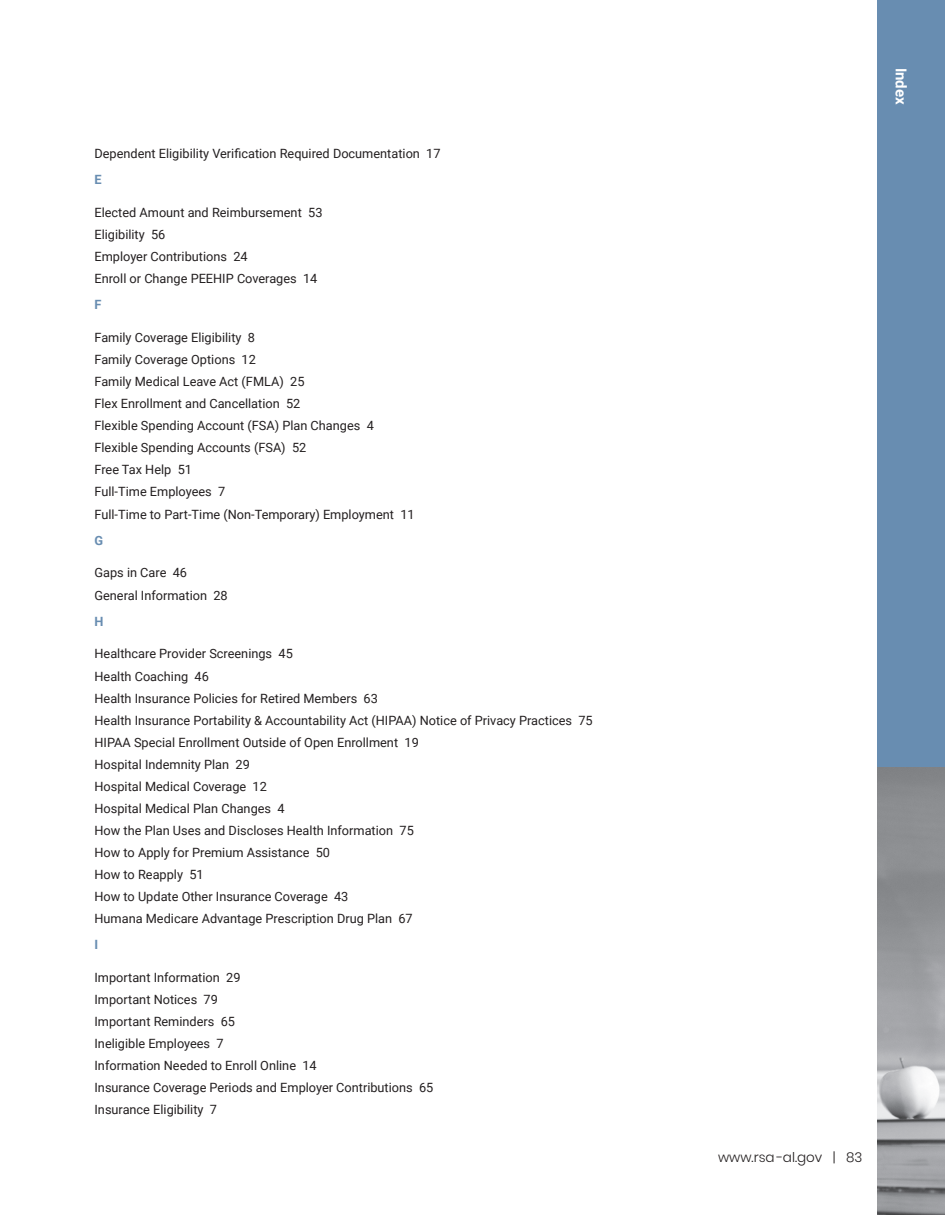
<style>
.page{position:relative;width:945px;height:1215px;background:#fff}
.page>*{position:absolute;margin:0;border:0;box-sizing:border-box;transform-origin:0 0}
.t1{font:700 15px "Roboto";color:#fff}
.t2{font:300 13.5px "Poppins";color:#231f20}
.t3{font:12.75px "Roboto";color:#231f20}
.t4{font:700 12.75px "Roboto";color:#688db1}
</style>
<div class="page">
<div style="left:878px;top:0;width:67px;height:767px;background:#688db1"></div>
<img style="left:878px;top:767px;width:67px;height:448px">
<p class="t3" style="left:94px;top:145px;width:348px">Dependent Eligibility Verification Required Documentation 17</p>
<p class="t4" style="left:94px;top:171px;width:9px">E</p>
<p class="t3" style="left:94px;top:204px;width:230px">Elected Amount and Reimbursement 53</p>
<p class="t3" style="left:94px;top:226px;width:72px">Eligibility 56</p>
<p class="t3" style="left:94px;top:248px;width:155px">Employer Contributions 24</p>
<p class="t3" style="left:94px;top:270px;width:224px">Enroll or Change PEEHIP Coverages 14</p>
<p class="t4" style="left:94px;top:296px;width:8px">F</p>
<p class="t3" style="left:94px;top:329px;width:162px">Family Coverage Eligibility 8</p>
<p class="t3" style="left:94px;top:351px;width:163px">Family Coverage Options 12</p>
<p class="t3" style="left:94px;top:373px;width:212px">Family Medical Leave Act (FMLA) 25</p>
<p class="t3" style="left:94px;top:395px;width:207px">Flex Enrollment and Cancellation 52</p>
<p class="t3" style="left:94px;top:417px;width:281px">Flexible Spending Account (FSA) Plan Changes 4</p>
<p class="t3" style="left:94px;top:439px;width:213px">Flexible Spending Accounts (FSA) 52</p>
<p class="t3" style="left:94px;top:461px;width:99px">Free Tax Help 51</p>
<p class="t3" style="left:94px;top:483px;width:132px">Full-Time Employees 7</p>
<p class="t3" style="left:94px;top:505px;width:322px">Full-Time to Part-Time (Non-Temporary) Employment 11</p>
<p class="t4" style="left:94px;top:531px;width:10px">G</p>
<p class="t3" style="left:94px;top:564px;width:94px">Gaps in Care 46</p>
<p class="t3" style="left:94px;top:586px;width:135px">General Information 28</p>
<p class="t4" style="left:94px;top:612px;width:11px">H</p>
<p class="t3" style="left:94px;top:645px;width:200px">Healthcare Provider Screenings 45</p>
<p class="t3" style="left:94px;top:667px;width:116px">Health Coaching 46</p>
<p class="t3" style="left:94px;top:689px;width:285px">Health Insurance Policies for Retired Members 63</p>
<p class="t3" style="left:94px;top:711px;width:500px">Health Insurance Portability &amp; Accountability Act (HIPAA) Notice of Privacy Practices 75</p>
<p class="t3" style="left:94px;top:733px;width:326px">HIPAA Special Enrollment Outside of Open Enrollment 19</p>
<p class="t3" style="left:94px;top:755px;width:157px">Hospital Indemnity Plan 29</p>
<p class="t3" style="left:94px;top:777px;width:174px">Hospital Medical Coverage 12</p>
<p class="t3" style="left:94px;top:799px;width:192px">Hospital Medical Plan Changes 4</p>
<p class="t3" style="left:94px;top:821px;width:321px">How the Plan Uses and Discloses Health Information 75</p>
<p class="t3" style="left:94px;top:843px;width:237px">How to Apply for Premium Assistance 50</p>
<p class="t3" style="left:94px;top:865px;width:111px">How to Reapply 51</p>
<p class="t3" style="left:94px;top:888px;width:255px">How to Update Other Insurance Coverage 43</p>
<p class="t3" style="left:94px;top:910px;width:320px">Humana Medicare Advantage Prescription Drug Plan 67</p>
<p class="t4" style="left:94px;top:936px;width:5px">I</p>
<p class="t3" style="left:94px;top:969px;width:148px">Important Information 29</p>
<p class="t3" style="left:94px;top:991px;width:125px">Important Notices 79</p>
<p class="t3" style="left:94px;top:1013px;width:142px">Important Reminders 65</p>
<p class="t3" style="left:94px;top:1035px;width:131px">Ineligible Employees 7</p>
<p class="t3" style="left:94px;top:1057px;width:224px">Information Needed to Enroll Online 14</p>
<p class="t3" style="left:94px;top:1079px;width:340px">Insurance Coverage Periods and Employer Contributions 65</p>
<p class="t3" style="left:94px;top:1101px;width:124px">Insurance Eligibility 7</p>
<p class="t1" style="left:912px;top:68px;width:38px;rotate:90deg">Index</p>
<p class="t2" style="left:718px;top:1149px;width:146px">www.rsa -al.gov | 83</p>
</div>
